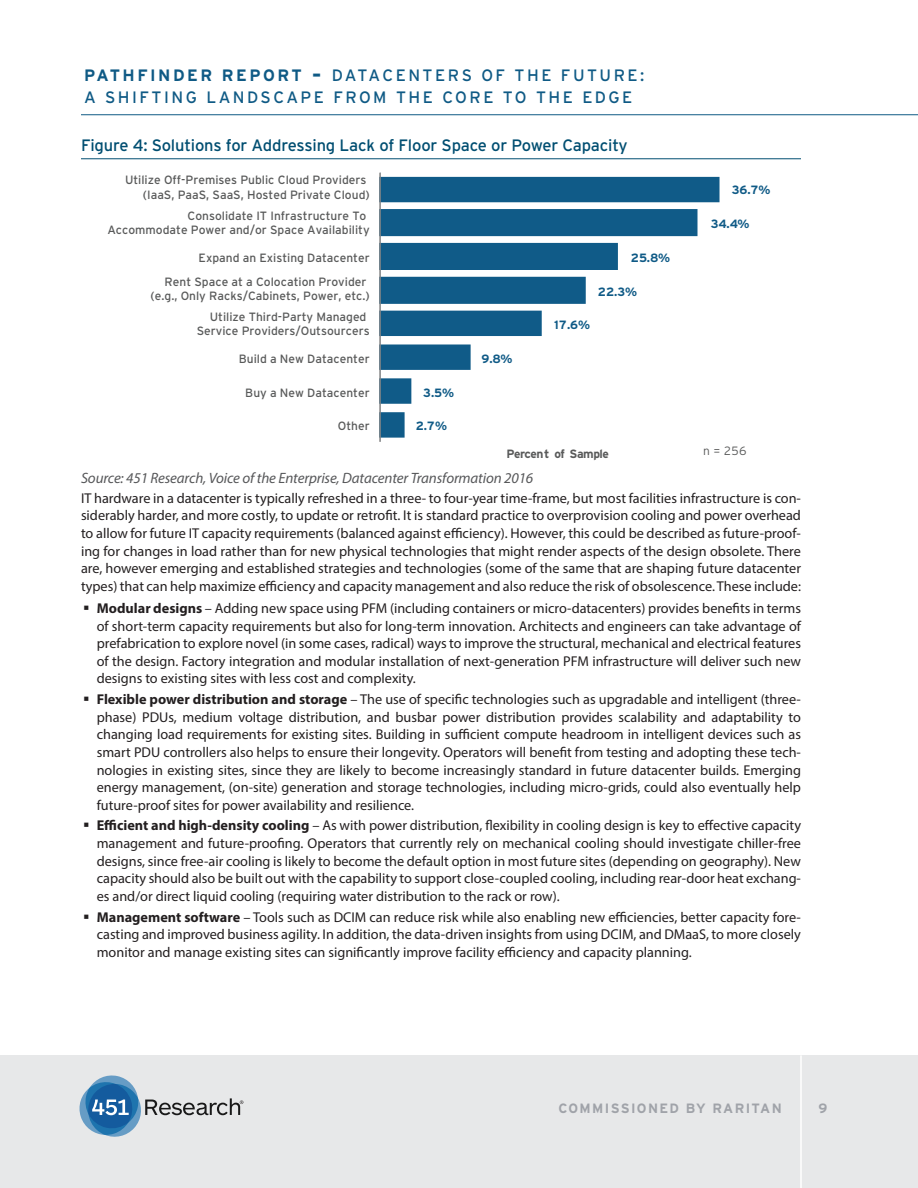
<style>
.page{position:relative;width:918px;height:1188px;background:#fff}
.page>*{position:absolute;margin:0;border:0;box-sizing:border-box;transform-origin:0 0}
.t1{font:16.5px/22.5px "Interstate";letter-spacing:.15em;color:#0f5a85}
.ChartHarder{font:16.5px "Interstate";letter-spacing:-.01em;color:#004e71}
.Question{font:italic 15px "Myriad Pro";letter-spacing:-.01em;color:#57585a}
.Myriad_Body{font:14.25px/17.7px "Myriad Pro";color:#231f20;text-align:justify}
.t2{font:700 13.5px "Interstate";letter-spacing:.1em;color:#a0a3a9}
.t3{font:12px/14.4px "Interstate";color:#595a5a;text-align:right}
.t4{font:700 12px "Interstate";letter-spacing:.015em;color:#0f5a86}
.t5{font:700 12px "Interstate";letter-spacing:-.04em;color:#595a5a}
.t6{font:300 12px "Interstate";color:#595a5a}
.s1{font-weight:700}
.s2{font-weight:900}
</style>
<div class="page">
<div style="left:0;top:1055px;width:918px;height:133px;background:#e7e8e9"></div>
<hr style="left:81px;top:114px;width:837px;height:1px;background:#0f5a85">
<svg style="left:80px;top:1076px;width:163px;height:61px"></svg>
<hr style="left:800px;top:1055px;width:2px;height:133px;background:#fff">
<hr style="left:81px;top:158px;width:720px;height:1px;background:#004e71">
<svg style="left:381px;top:177px;width:339px;height:261px"></svg>
<hr style="left:379px;top:173px;width:2px;height:269px;background:#878686">
<p class="t1" style="left:84px;top:64px;width:562px"><span class="s1">PATHFINDER REPORT</span> <span class="s2">–</span> DATACENTERS OF THE FUTURE:<br>A SHIFTING LANDSCAPE FROM THE CORE TO THE EDGE</p>
<p class="ChartHarder" style="left:81px;top:135px;width:548px">Figure 4: Solutions for Addressing Lack of Floor Space or Power Capacity</p>
<p class="t3" style="left:125px;top:173px;width:246px">Utilize Off-Premises Public Cloud Providers (IaaS, PaaS, SaaS, Hosted Private Cloud)</p>
<p class="t3" style="left:107px;top:208px;width:264px">Consolidate IT Infrastructure To<br>Accommodate Power and/or Space Availability</p>
<p class="t3" style="left:165px;top:246px;width:207px;line-height:23.7px">Expand an Existing Datacenter<br>Rent Space at a Colocation Provider</p>
<p class="t3" style="left:151px;top:285px;width:221px;line-height:21px">(e.g., Only Racks/Cabinets, Power, etc.)<br>Utilize Third-Party Managed</p>
<p class="t3" style="left:197px;top:324px;width:175px">Service Providers/Outsourcers</p>
<p class="t3" style="left:239px;top:351px;width:133px">Build a New Datacenter</p>
<p class="t3" style="left:245px;top:385px;width:126px">Buy a New Datacenter</p>
<p class="t3" style="left:338px;top:419px;width:33px">Other</p>
<p class="t4" style="left:423px;top:385px;width:32px">3.5%</p>
<p class="t4" style="left:416px;top:419px;width:33px">2.7%</p>
<p class="t4" style="left:482px;top:351px;width:32px">9.8%</p>
<p class="t4" style="left:631px;top:250px;width:41px">25.8%</p>
<p class="t4" style="left:598px;top:284px;width:41px">22.3%</p>
<p class="t4" style="left:554px;top:318px;width:37px">17.6%</p>
<p class="t4" style="left:732px;top:183px;width:40px">36.7%</p>
<p class="t4" style="left:711px;top:217px;width:40px">34.4%</p>
<p class="t5" style="left:507px;top:446px;width:104px">Percent of Sample</p>
<p class="t6" style="left:703px;top:443px;width:45px">n = 256</p>
<p class="Question" style="left:81px;top:468px;width:454px">Source: 451 Research, Voice of the Enterprise, Datacenter Transformation 2016</p>
<p class="Myriad_Body" style="left:81px;top:489px;width:722px">IT hardware in a datacenter is typically refreshed in a three- to four-year time-frame, but most facilities infrastructure is con&shy;siderably harder, and more costly, to update or retrofit. It is standard practice to overprovision cooling and power overhead to allow for future IT capacity requirements (balanced against efficiency). However, this could be described as future-proof&shy;ing for changes in load rather than for new physical technologies that might render aspects of the design obsolete. There are, however emerging and established strategies and technologies (some of the same that are shaping future datacenter types) that can help maximize efficiency and capacity management and also reduce the risk of obsolescence. These include:</p>
<p class="Myriad_Body" style="left:97px;top:599px;width:706px"><span class="s1">Modular designs</span> – Adding new space using PFM (including containers or micro-datacenters) provides benefits in terms of short-term capacity requirements but also for long-term innovation. Architects and engineers can take advantage of prefabrication to explore novel (in some cases, radical) ways to improve the structural, mechanical and electrical features of the design. Factory integration and modular installation of next-generation PFM infrastructure will deliver such new designs to existing sites with less cost and complexity.</p>
<p class="Myriad_Body" style="left:97px;top:690px;width:706px"><span class="s1">Flexible power distribution and storage</span> – The use of specific technologies such as upgradable and intelligent (three&shy;phase) PDUs, medium voltage distribution, and busbar power distribution provides scalability and adaptability to changing load requirements for existing sites. Building in sufficient compute headroom in intelligent devices such as smart PDU controllers also helps to ensure their longevity. Operators will benefit from testing and adopting these tech&shy;nologies in existing sites, since they are likely to become increasingly standard in future datacenter builds. Emerging energy management, (on-site) generation and storage technologies, including micro-grids, could also eventually help future-proof sites for power availability and resilience.</p>
<p class="Myriad_Body" style="left:97px;top:817px;width:706px"><span class="s1">Efficient and high-density cooling</span> – As with power distribution, flexibility in cooling design is key to effective capacity management and future-proofing. Operators that currently rely on mechanical cooling should investigate chiller-free designs, since free-air cooling is likely to become the default option in most future sites (depending on geography). New capacity should also be built out with the capability to support close-coupled cooling, including rear-door heat exchang&shy;es and/or direct liquid cooling (requiring water distribution to the rack or row).</p>
<p class="Myriad_Body" style="left:97px;top:908px;width:706px"><span class="s1">Management software</span> – Tools such as DCIM can reduce risk while also enabling new efficiencies, better capacity fore&shy;casting and improved business agility. In addition, the data-driven insights from using DCIM, and DMaaS, to more closely monitor and manage existing sites can significantly improve facility efficiency and capacity planning.</p>
<p class="t2" style="left:558px;top:1100px;width:225px">COMMISSIONED BY RARITAN</p>
<p class="t2" style="left:818px;top:1100px;width:10px">9</p>
</div>
